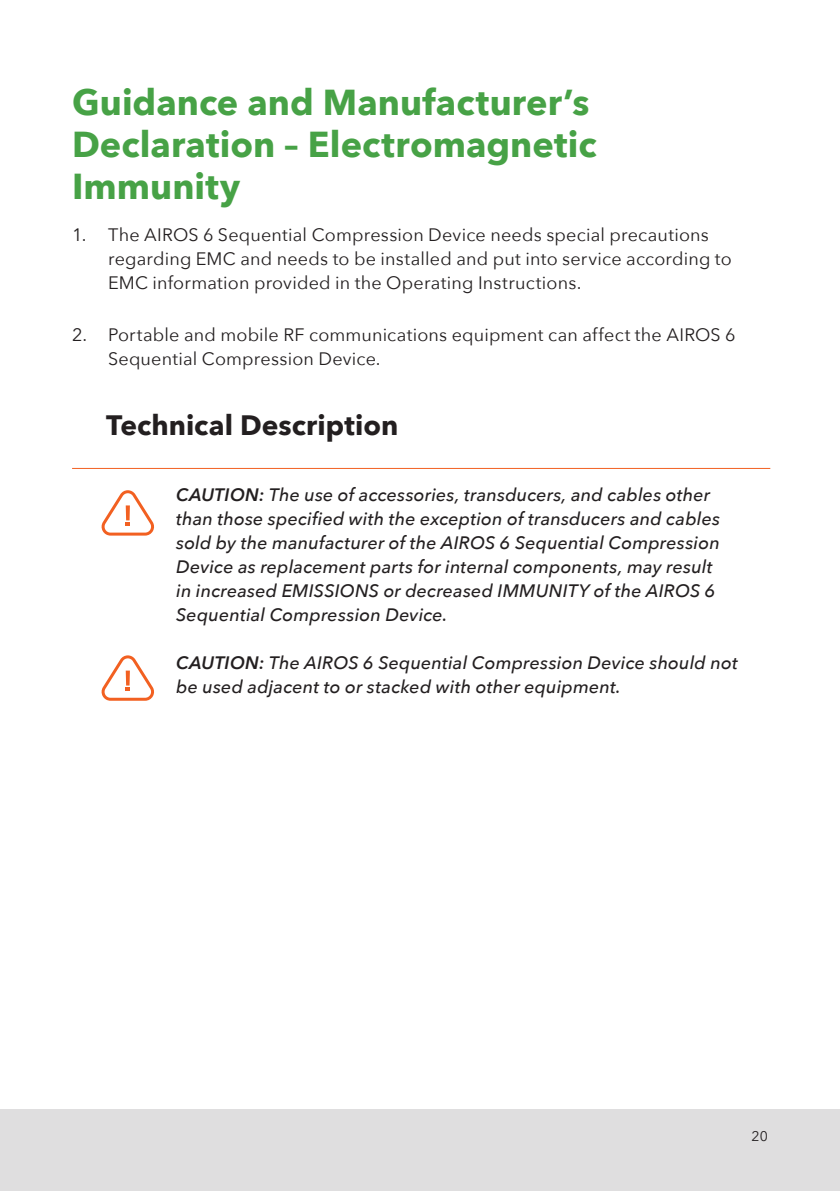
<style>
.page{position:relative;width:840px;height:1191px;background:#fff}
.page>*{position:absolute;margin:0;border:0;box-sizing:border-box;transform-origin:0 0}
.t1{font:700 36px/42px "Avenir Next";color:#47a246}
.t2{font:700 28px "Avenir Next";color:#231f20}
.t3{font:italic 500 18px/24px "Avenir Next";letter-spacing:.01em;color:#231f20}
.t4{font:18px/24px "Avenir Next";letter-spacing:.01em;color:#231f20}
.t5{font:14px "Avenir Next";color:#231f20}
.s1{font-weight:600}
</style>
<div class="page">
<div style="left:0;top:1109px;width:839px;height:82px;background:#dfdedf"></div>
<hr style="left:72px;top:468px;width:697px;height:1px;background:#f26021">
<svg style="left:101px;top:490px;width:53px;height:45px"></svg>
<svg style="left:126px;top:505px;width:4px;height:15px"></svg>
<svg style="left:101px;top:655px;width:53px;height:45px"></svg>
<svg style="left:126px;top:670px;width:4px;height:15px"></svg>
<h1 class="t1" style="left:72px;top:84px;width:525px">Guidance and Manufacturer’s<br>Declaration – Electromagnetic<br>Immunity</h1>
<p class="t4" style="left:108px;top:224px;width:624px;text-indent:-36px">1. The AIROS 6 Sequential Compression Device needs special precautions regarding EMC and needs to be installed and put into service according to<br>EMC information provided in the Operating Instructions.</p>
<p class="t4" style="left:108px;top:324px;width:628px;text-indent:-36px">2. Portable and mobile RF communications equipment can affect the AIROS 6<br>Sequential Compression Device.</p>
<h2 class="t2" style="left:106px;top:413px;width:293px">Technical Description</h2>
<p class="t3" style="left:176px;top:484px;width:545px"><span class="s1">CAUTION:</span> The use of accessories, transducers, and cables other than those specified with the exception of transducers and cables sold by the manufacturer of the AIROS 6 Sequential Compression Device as replacement parts for internal components, may result in increased EMISSIONS or decreased IMMUNITY of the AIROS 6<br>Sequential Compression Device.</p>
<p class="t3" style="left:176px;top:652px;width:563px"><span class="s1">CAUTION:</span> The AIROS 6 Sequential Compression Device should not be used adjacent to or stacked with other equipment.</p>
<p class="t5" style="left:751px;top:1130px;width:18px">20</p>
</div>
